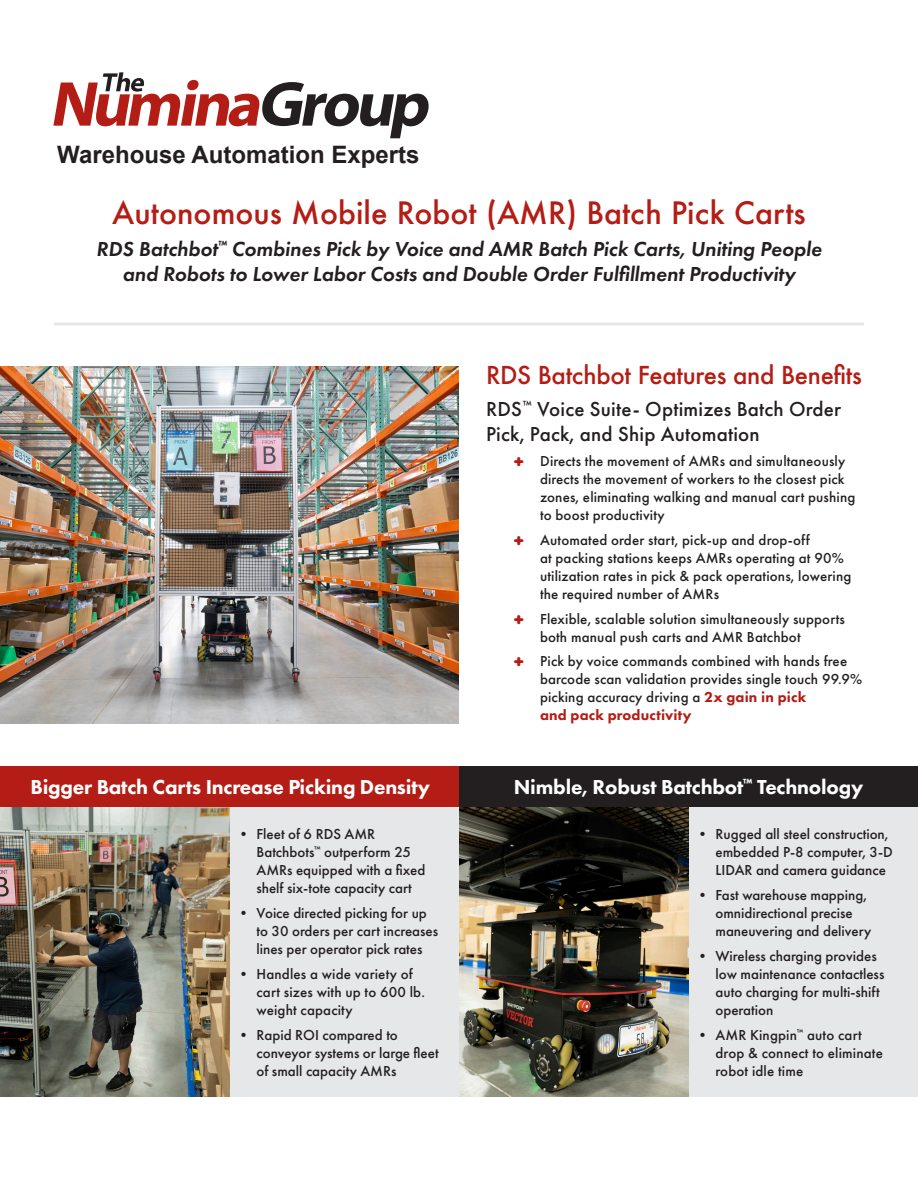
<style>
.page{position:relative;width:918px;height:1188px;background:#fff}
.page>*{position:absolute;margin:0;border:0;box-sizing:border-box;transform-origin:0 0}
.t1{font:500 30px "Futura";color:#b41d15}
.t2{font:500 24px "Futura";letter-spacing:-.015em;color:#b41d15}
.t3{font:700 24px "Arial";color:#231f20}
.t4{font:italic 600 21px "Futura PT";color:#231f20}
.t5{font:800 21px "Futura PT";letter-spacing:-.01em;color:#fff}
.t6{font:500 21px/25.2px "Futura PT";letter-spacing:.01em;color:#231f20}
.t7{font:500 15px/18px "Futura PT";letter-spacing:.01em;color:#231f20}
.t8{font:800 15px "Futura PT";letter-spacing:.01em;color:#b41d15}
.s1{font-family:"BC Alphapipe RB";font-weight:700;font-size:21px;color:#b41d15}
.s2{font-weight:800;color:#b41d15}
</style>
<div class="page">
<svg style="left:53px;top:72px;width:376px;height:66px"></svg>
<hr style="left:54px;top:322px;width:810px;height:4px;background:#e6e7e9">
<div style="left:0;top:807px;width:459px;height:290px;background:#e6e7e9"></div>
<div style="left:459px;top:807px;width:459px;height:290px;background:#e6e7e9"></div>
<img style="left:0;top:366px;width:459px;height:358px">
<img style="left:0;top:807px;width:230px;height:290px">
<img style="left:459px;top:807px;width:229px;height:290px">
<div style="left:0;top:766px;width:459px;height:41px;background:#b41d15"></div>
<div style="left:459px;top:766px;width:459px;height:41px;background:#231f20"></div>
<p class="t3" style="left:57px;top:139px;width:364px">Warehouse Automation Experts</p>
<p class="t1" style="left:112px;top:192px;width:695px">Autonomous Mobile Robot (AMR) Batch Pick Carts</p>
<p class="t4" style="left:96px;top:235px;width:727px">RDS Batchbot<sup>™</sup> Combines Pick by Voice and AMR Batch Pick Carts, Uniting People</p>
<p class="t4" style="left:123px;top:260px;width:674px">and Robots to Lower Labor Costs and Double Order Fulfillment Productivity</p>
<p class="t2" style="left:486px;top:359px;width:377px">RDS Batchbot Features and Benefits</p>
<p class="t6" style="left:486px;top:397px;width:357px">RDS<sup>™</sup> Voice Suite- Optimizes Batch Order<br>Pick, Pack, and Ship Automation</p>
<p class="t7" style="left:513px;top:452px;width:334px"><span class="s1">+</span> Directs the movement of AMRs and simultaneously</p>
<p class="t7" style="left:540px;top:470px;width:306px">directs the movement of workers to the closest pick</p>
<p class="t7" style="left:540px;top:488px;width:317px">zones, eliminating walking and manual cart pushing</p>
<p class="t7" style="left:540px;top:506px;width:126px">to boost productivity</p>
<p class="t7" style="left:513px;top:531px;width:298px"><span class="s1">+</span> Automated order start, pick-up and drop-off</p>
<p class="t7" style="left:540px;top:549px;width:305px">at packing stations keeps AMRs operating at 90%</p>
<p class="t7" style="left:540px;top:567px;width:313px">utilization rates in pick &amp; pack operations, lowering</p>
<p class="t7" style="left:540px;top:585px;width:181px">the required number of AMRs</p>
<p class="t7" style="left:513px;top:610px;width:333px"><span class="s1">+</span> Flexible, scalable solution simultaneously supports</p>
<p class="t7" style="left:540px;top:628px;width:262px">both manual push carts and AMR Batchbot</p>
<p class="t7" style="left:513px;top:652px;width:336px"><span class="s1">+</span> Pick by voice commands combined with hands free</p>
<p class="t7" style="left:540px;top:670px;width:324px">barcode scan validation provides single touch 99.9%</p>
<p class="t7" style="left:540px;top:688px;width:268px">picking accuracy driving a <span class="s2">2x gain in pick</span></p>
<p class="t8" style="left:540px;top:706px;width:153px">and pack productivity</p>
<p class="t5" style="left:30px;top:774px;width:401px">Bigger Batch Carts Increase Picking Density</p>
<p class="t5" style="left:514px;top:774px;width:351px">Nimble, Robust Batchbot<sup>™</sup> Technology</p>
<p class="t7" style="left:256px;top:825px;width:170px;text-indent:-20px">• Fleet of 6 RDS AMR<br>Batchbots<sup>™</sup> outperform 25<br>AMRs equipped with a fixed shelf six-tote capacity cart</p>
<p class="t7" style="left:256px;top:904px;width:183px;text-indent:-20px">• Voice directed picking for up to 30 orders per cart increases lines per operator pick rates</p>
<p class="t7" style="left:256px;top:965px;width:170px;text-indent:-20px">• Handles a wide variety of cart sizes with up to 600 lb. weight capacity</p>
<p class="t7" style="left:256px;top:1026px;width:184px;text-indent:-20px">• Rapid ROI compared to conveyor systems or large fleet of small capacity AMRs</p>
<p class="t7" style="left:716px;top:825px;width:179px;text-indent:-20px">• Rugged all steel construction, embedded P-8 computer, 3-D<br>LIDAR and camera guidance</p>
<p class="t7" style="left:716px;top:886px;width:157px;text-indent:-20px">• Fast warehouse mapping, omnidirectional precise maneuvering and delivery</p>
<p class="t7" style="left:716px;top:947px;width:170px;text-indent:-20px">• Wireless charging provides low maintenance contactless auto charging for multi-shift operation</p>
<p class="t7" style="left:715px;top:1026px;width:169px;text-indent:-20px">• AMR Kingpin<sup>™</sup> auto cart drop &amp; connect to eliminate robot idle time</p>
</div>
